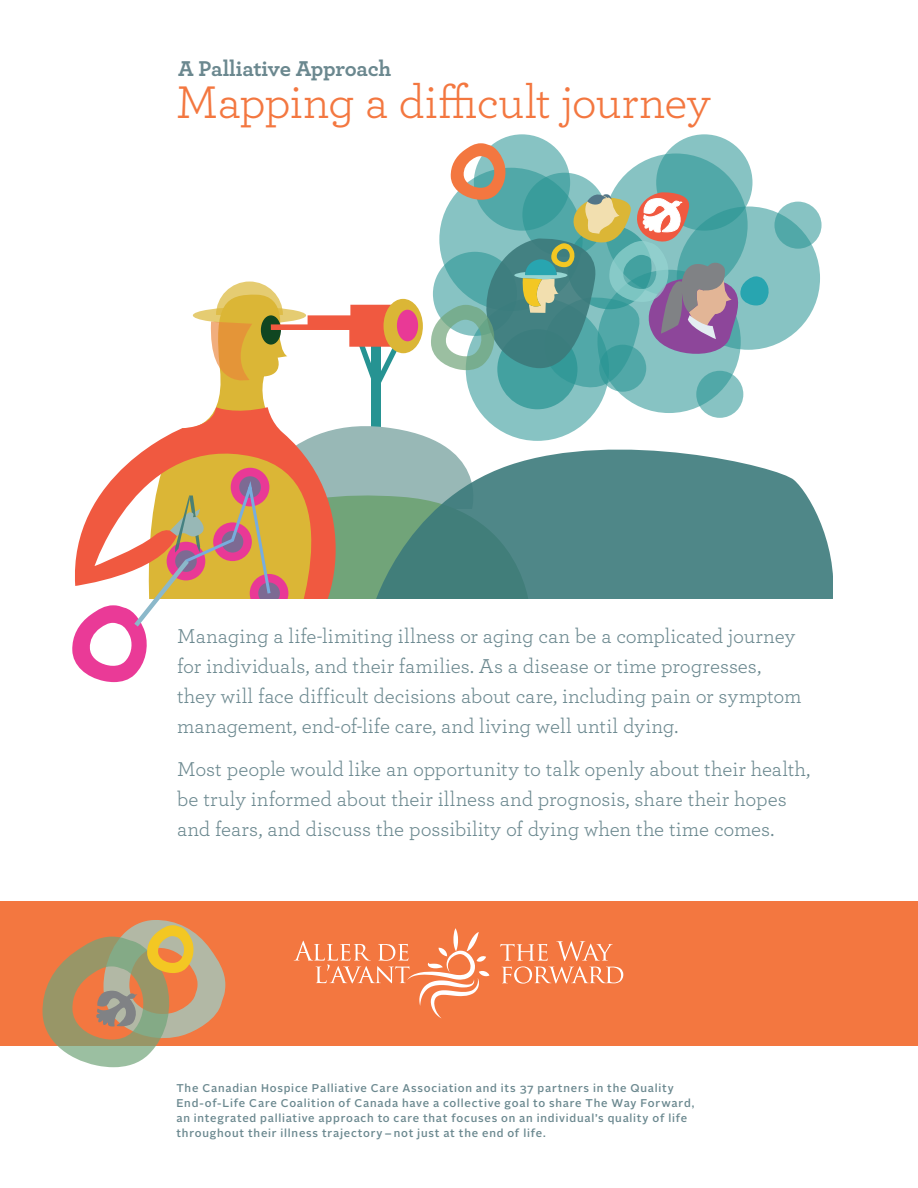
<style>
.page{position:relative;width:918px;height:1188px;background:#fff}
.page>*{position:absolute;margin:0;border:0;box-sizing:border-box;transform-origin:0 0}
.t1{font:48px "Archer";letter-spacing:-.015em;color:#f37740}
.t2{font:700 22.5px "Archer";letter-spacing:-.015em;color:#6b888f}
.Preview{font:21px/30px "Archer";color:#6b888f}
.t3{font:500 11.25px/15px "Alright Sans";letter-spacing:.07em;color:#6b888f}
</style>
<div class="page">
<svg style="left:656px;top:134px;width:97px;height:97px"></svg>
<div style="left:466px;top:298px;width:143px;height:143px;background:#87c3c3;border-radius:50%"></div>
<div style="left:497px;top:329px;width:80px;height:80px;background:#43a1a0;border-radius:50%"></div>
<div style="left:597px;top:270px;width:144px;height:143px;background:#87c3c3;border-radius:50%"></div>
<div style="left:677px;top:206px;width:143px;height:144px;background:#87c3c3;border-radius:50%"></div>
<svg style="left:599px;top:345px;width:47px;height:47px"></svg>
<svg style="left:696px;top:371px;width:47px;height:47px"></svg>
<svg style="left:774px;top:202px;width:48px;height:47px;background:#71b8b8"></svg>
<svg style="left:474px;top:134px;width:96px;height:97px"></svg>
<div style="left:371px;top:340px;width:10px;height:100px;background:#269392"></div>
<svg style="left:531px;top:450px;width:302px;height:148px;background:#5f9293"></svg>
<svg style="left:192px;top:309px;width:73px;height:98px"></svg>
<svg style="left:193px;top:307px;width:113px;height:17px"></svg>
<svg style="left:211px;top:407px;width:60px;height:8px"></svg>
<svg style="left:211px;top:282px;width:188px;height:101px"></svg>
<div style="left:383px;top:299px;width:40px;height:54px;background:#dbb636;border-radius:50%"></div>
<div style="left:397px;top:310px;width:21px;height:31px;background:#e93996;border-radius:50%"></div>
<svg style="left:72px;top:415px;width:459px;height:267px"></svg>
<div style="left:0;top:901px;width:918px;height:145px;background:#f37740"></div>
<svg style="left:294px;top:928px;width:196px;height:90px"></svg>
<svg style="left:500px;top:941px;width:123px;height:43px"></svg>
<svg style="left:431px;top:143px;width:339px;height:244px"></svg>
<svg style="left:42px;top:920px;width:183px;height:147px"></svg>
<p class="t2" style="left:178px;top:51px;width:215px">A Palliative Approach</p>
<p class="t1" style="left:176px;top:69px;width:537px">Mapping a difficult journey</p>
<p class="Preview" style="left:177px;top:620px;width:626px">Managing a life-limiting illness or aging can be a complicated journey for individuals, and their families. As a disease or time progresses, they will face difficult decisions about care, including pain or symptom management, end-of-life care, and living well until dying.</p>
<p class="Preview" style="left:177px;top:753px;width:635px">Most people would like an opportunity to talk openly about their health, be truly informed about their illness and prognosis, share their hopes and fears, and discuss the possibility of dying when the time comes.</p>
<p class="t3" style="left:176px;top:1081px;width:519px">The Canadian Hospice Palliative Care Association and its 37 partners in the Quality End-of-Life Care Coalition of Canada have a collective goal to share The Way Forward, an integrated palliative approach to care that focuses on an individual’s quality of life throughout their illness trajectory – not just at the end of life.</p>
</div>
